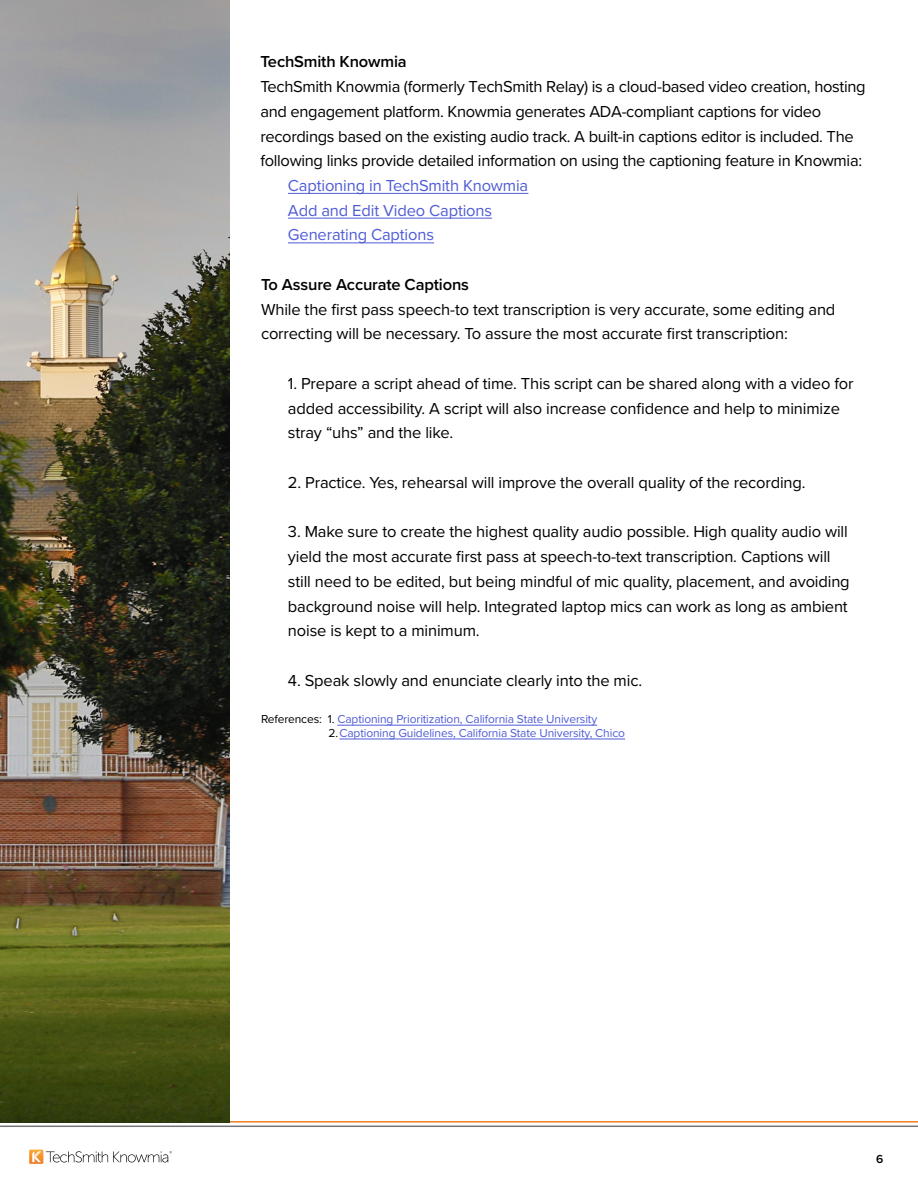
<style>
.page{position:relative;width:918px;height:1188px;background:#fff}
.page>*{position:absolute;margin:0;border:0;box-sizing:border-box;transform-origin:0 0}
.t1{font:16.5px/24.8px "Proxima Nova";letter-spacing:-.01em;color:#000}
.t2{font:16.5px/24.8px "Proxima Nova";letter-spacing:-.01em;color:#4f5cd6}
.t3{font:600 16.5px "Proxima Nova";letter-spacing:-.01em;color:#000}
.t4{font:12px "Proxima Nova";letter-spacing:-.01em;color:#4f5cd6}
.t5{font:600 12px "Proxima Nova";color:#000}
.s1{font-weight:600}
.s2{color:#000}
</style>
<div class="page">
<hr style="left:0;top:1121px;width:918px;height:2px;background:#ee7e25">
<hr style="left:0;top:1126px;width:918px;height:1px;background:#757575">
<svg style="left:29px;top:1150px;width:143px;height:14px"></svg>
<hr style="left:288px;top:193px;width:240px;height:1px;background:#4f5cd6">
<hr style="left:288px;top:218px;width:204px;height:1px;background:#4f5cd6">
<hr style="left:288px;top:242px;width:146px;height:1px;background:#4f5cd6">
<hr style="left:337px;top:725px;width:260px;height:1px;background:#4f5cd6">
<hr style="left:339px;top:739px;width:286px;height:1px;background:#4f5cd6">
<img style="left:0;top:0;width:230px;height:1122px">
<p class="t1" style="left:260px;top:49px;width:607px"><span class="s1">TechSmith Knowmia<br></span>TechSmith Knowmia (formerly TechSmith Relay) is a cloud-based video creation, hosting and engagement platform. Knowmia generates ADA-compliant captions for video recordings based on the existing audio track. A built-in captions editor is included. The following links provide detailed information on using the captioning feature in Knowmia:</p>
<p class="t2" style="left:288px;top:172px;width:242px">Captioning in TechSmith Knowmia<br>Add and Edit Video Captions<br>Generating Captions</p>
<h4 class="t3" style="left:261px;top:272px;width:210px">To Assure Accurate Captions</h4>
<p class="t1" style="left:261px;top:296px;width:576px">While the frst pass speech-to text transcription is very accurate, some editing and correcting will be necessary. To assure the most accurate frst transcription:</p>
<p class="t1" style="left:288px;top:370px;width:567px">1. Prepare a script ahead of time. This script can be shared along with a video for added accessibility. A script will also increase confdence and help to minimize stray “uhs” and the like.</p>
<p class="t1" style="left:288px;top:469px;width:519px">2. Practice. Yes, rehearsal will improve the overall quality of the recording.</p>
<p class="t1" style="left:288px;top:519px;width:563px">3. Make sure to create the highest quality audio possible. High quality audio will yield the most accurate frst pass at speech-to-text transcription. Captions will still need to be edited, but being mindful of mic quality, placement, and avoiding background noise will help. Integrated laptop mics can work as long as ambient noise is kept to a minimum.</p>
<p class="t1" style="left:288px;top:667px;width:356px">4. Speak slowly and enunciate clearly into the mic.</p>
<p class="t4" style="left:261px;top:710px;width:338px"><span class="s2">References: 1.</span> Captioning Prioritization, California State University</p>
<p class="t4" style="left:328px;top:724px;width:298px"><span class="s2">2.</span> Captioning Guidelines, California State University, Chico</p>
<p class="t5" style="left:876px;top:1150px;width:9px">6</p>
</div>
